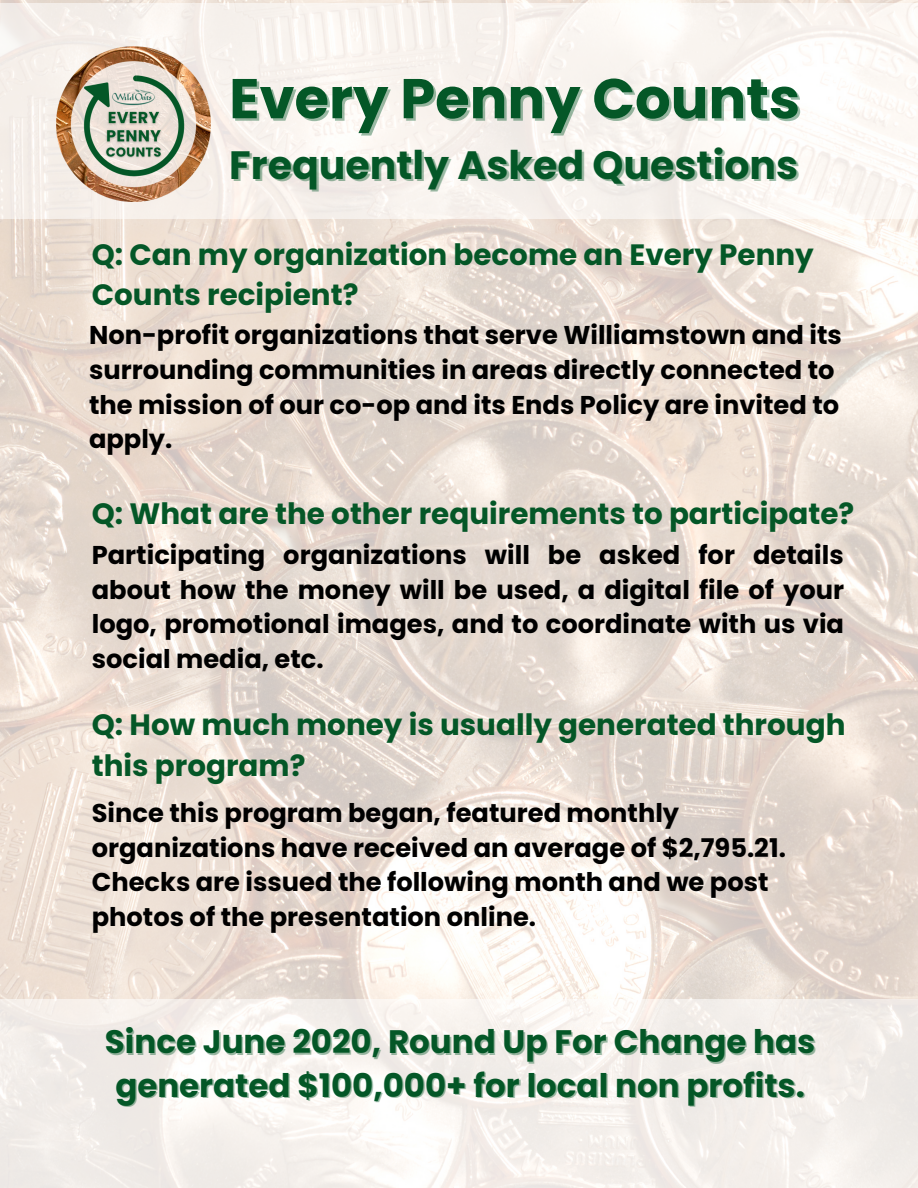
<style>
.page{position:relative;width:918px;height:1188px;background:#fff}
.page>*{position:absolute;margin:0;border:0;box-sizing:border-box;transform-origin:0 0}
.t1{font:700 55.95px "Poppins";color:#045727}
.t2{font:700 39.45px "Poppins";color:#045727}
.t3{font:700 32.55px/43.8px "Poppins";color:#045727;text-align:center}
.t4{font:700 29.4px/40.5px "Poppins";color:#045727}
.t5{font:700 25.8px/34.7px "Poppins";color:#000}
</style>
<div class="page">
<img style="left:0;top:0;width:918px;height:999px">
<svg style="left:0;top:999px;width:918px;height:189px;fill:#f4efeb"></svg>
<div style="left:0;top:3px;width:918px;height:216px;background:linear-gradient(to right,#f6efea,#fcf9f5)"></div>
<img style="left:47px;top:40px;width:174px;height:174px">
<h1 class="t1" style="left:229px;top:60px;width:572px">Every Penny Counts</h1>
<h2 class="t2" style="left:229px;top:138px;width:570px">Frequently Asked Questions</h2>
<p class="t4" style="left:92px;top:234px;width:724px">Q: Can my organization become an Every Penny<br>Counts recipient?</p>
<p class="t5" style="left:89px;top:318px;width:754px">Non-profit organizations that serve Williamstown and its surrounding communities in areas directly connected to the mission of our co-op and its Ends Policy are invited to apply.</p>
<p class="t4" style="left:92px;top:494px;width:764px">Q: What are the other requirements to participate?</p>
<p class="t5" style="left:92px;top:538px;width:754px;text-align:justify">Participating organizations will be asked for details about how the money will be used, a digital file of your logo, promotional images, and to coordinate with us via social media, etc.</p>
<p class="t4" style="left:92px;top:705px;width:755px">Q: How much money is usually generated through this program?</p>
<p class="t5" style="left:92px;top:796px;width:696px">Since this program began, featured monthly organizations have received an average of $2,795.21.<br>Checks are issued the following month and we post photos of the presentation online.</p>
<p class="t3" style="left:105px;top:1020px;width:712px">Since June 2020, Round Up For Change has generated $100,000+ for local non profits.</p>
</div>
